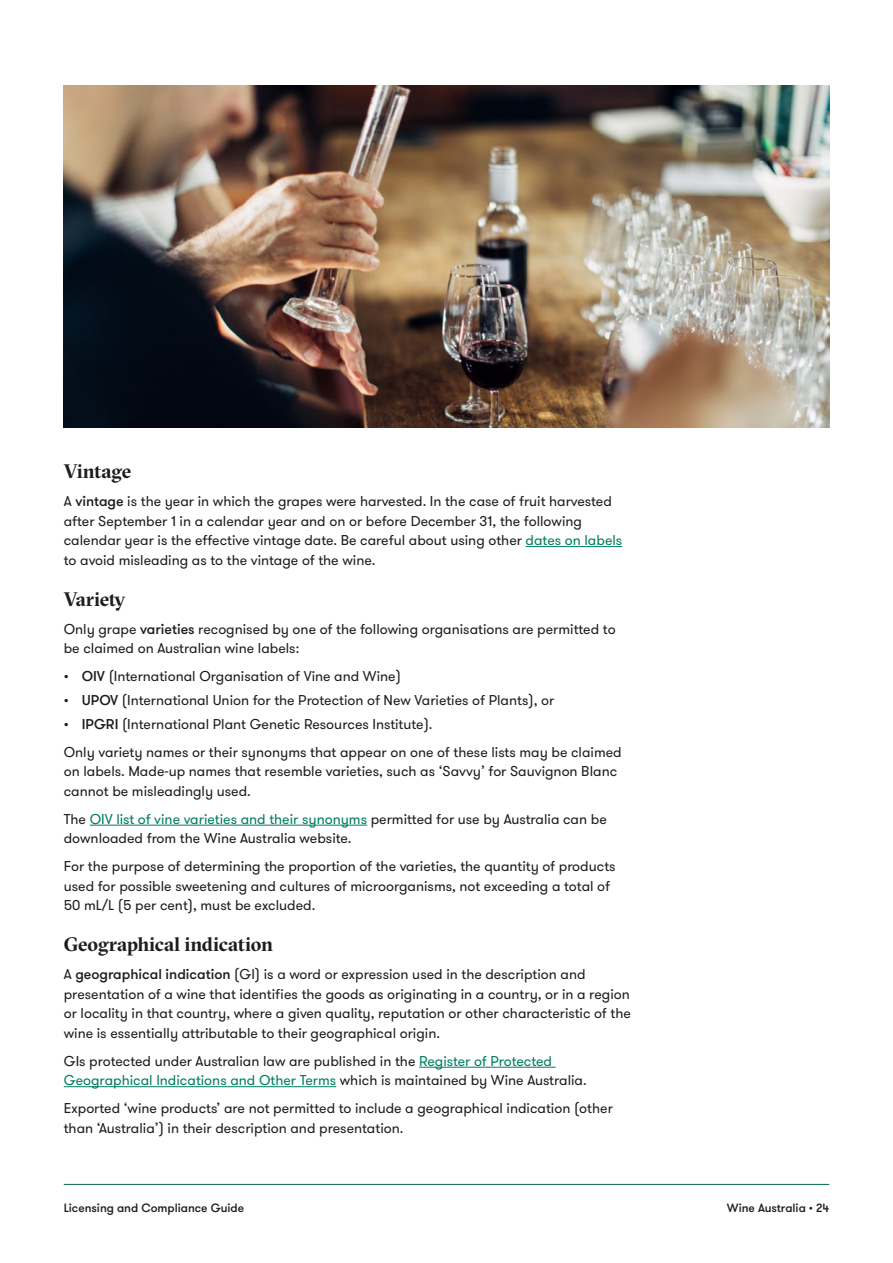
<style>
.page{position:relative;width:893px;height:1263px;background:#fff}
.page>*{position:absolute;margin:0;border:0;box-sizing:border-box;transform-origin:0 0}
.t1{font:700 19.5px "GT Sectra Fine";letter-spacing:-.005em;color:#1d1d1b}
.t2{font:14.25px/19.5px "GT Walsheim";color:#1d1d1b}
.t3{font:500 12px "GT Walsheim";color:#1d1d1b}
.s1{font-weight:500}
.s2{color:#007e5f}
</style>
<div class="page">
<hr style="left:64px;top:1184px;width:765px;height:1px;background:#00684e">
<hr style="left:526px;top:546px;width:96px;height:1px;background:#007e5f">
<hr style="left:90px;top:825px;width:277px;height:1px;background:#007e5f">
<hr style="left:419px;top:1067px;width:137px;height:1px;background:#007e5f">
<hr style="left:64px;top:1086px;width:272px;height:1px;background:#007e5f">
<img style="left:64px;top:85px;width:765px;height:342px">
<h1 class="t1" style="left:64px;top:459px;width:69px">Vintage</h1>
<p class="t2" style="left:64px;top:492px;width:560px">A <span class="s1">vintage</span> is the year in which the grapes were harvested. In the case of fruit harvested after September 1 in a calendar year and on or before December 31, the following calendar year is the effective vintage date. Be careful about using other <span class="s2">dates on labels </span>to avoid misleading as to the vintage of the wine.</p>
<h1 class="t1" style="left:64px;top:586px;width:63px">Variety</h1>
<p class="t2" style="left:64px;top:619px;width:553px">Only grape <span class="s1">varieties</span> recognised by one of the following organisations are permitted to be claimed on Australian wine labels:</p>
<p class="t2" style="left:64px;top:667px;width:339px"><span class="s1">• OIV</span> (International Organisation of Vine and Wine)</p>
<p class="t2" style="left:64px;top:690px;width:492px"><span class="s1">• UPOV</span> (International Union for the Protection of New Varieties of Plants), or</p>
<p class="t2" style="left:64px;top:710px;width:559px;line-height:28px"><span class="s1">• IPGRI</span> (International Plant Genetic Resources Institute).<br>Only variety names or their synonyms that appear on one of these lists may be claimed</p>
<p class="t2" style="left:64px;top:762px;width:555px">on labels. Made-up names that resemble varieties, such as ‘Savvy’ for Sauvignon Blanc cannot be misleadingly used.</p>
<p class="t2" style="left:64px;top:809px;width:545px">The <span class="s2">OIV list of vine varieties and their synonyms</span> permitted for use by Australia can be downloaded from the Wine Australia website.</p>
<p class="t2" style="left:64px;top:857px;width:553px">For the purpose of determining the proportion of the varieties, the quantity of products used for possible sweetening and cultures of microorganisms, not exceeding a total of<br>50 mL/L (5 per cent), must be excluded.</p>
<h1 class="t1" style="left:64px;top:932px;width:211px">Geographical indication</h1>
<p class="t2" style="left:64px;top:965px;width:569px">A <span class="s1">geographical indication</span> (GI) is a word or expression used in the description and presentation of a wine that identifies the goods as originating in a country, or in a region or locality in that country, where a given quality, reputation or other characteristic of the wine is essentially attributable to their geographical origin.</p>
<p class="t2" style="left:64px;top:1051px;width:524px">GIs protected under Australian law are published in the <span class="s2">Register of Protected<br>Geographical Indications and Other Terms</span> which is maintained by Wine Australia.</p>
<p class="t2" style="left:64px;top:1099px;width:551px">Exported ‘wine products’ are not permitted to include a geographical indication (other than ‘Australia’) in their description and presentation.</p>
<p class="t3" style="left:64px;top:1200px;width:182px">Licensing and Compliance Guide</p>
<p class="t3" style="left:727px;top:1200px;width:104px">Wine Australia • 24</p>
</div>
